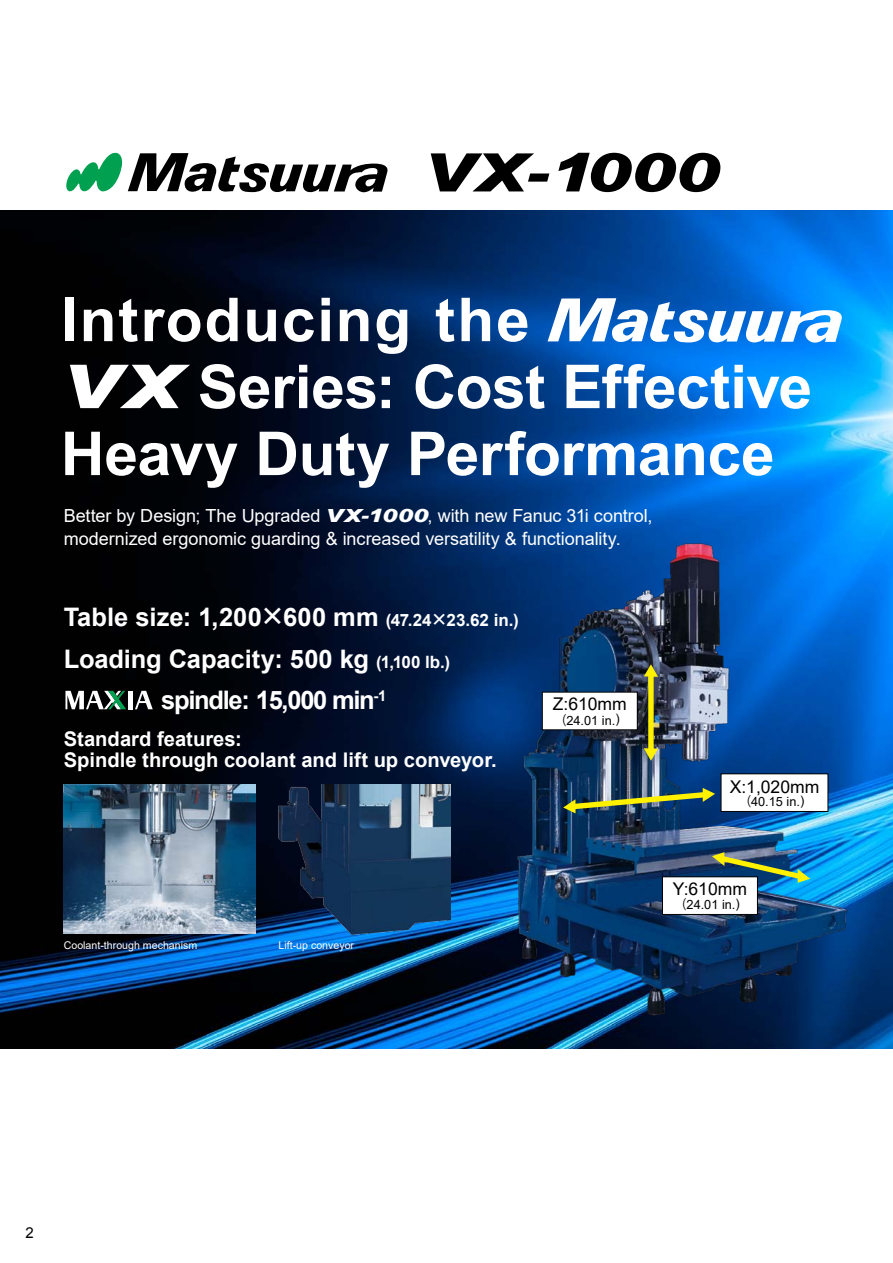
<style>
.page{position:relative;width:893px;height:1263px;background:#fff}
.page>*{position:absolute;margin:0;border:0;box-sizing:border-box;transform-origin:0 0}
.t1{font:700 60.6px/66.9px "Arial";letter-spacing:-.005em;color:#fff}
.t2{font:italic 900 53.1px "Arial";color:#000;scale:1.25 1}
.t3{font:700 25.5px "Arial";letter-spacing:-.005em;color:#fff}
.t4{font:700 25.5px "Arial";letter-spacing:-.05em;color:#fff}
.t5{font:700 20.25px/21.3px "Arial";color:#fff}
.t6{font:18px/23.4px "Arial";letter-spacing:-.005em;color:#fff}
.t7{font:17.55px "Arial";color:#000}
.t8{font:15px "Arial";color:#000}
.t9{font:12.75px "Arial";color:#000}
.t10{font:10.65px "Arial";color:#fff}
.s1{font-weight:900;font-style:italic}
.s2{font-family:"UD Shin Go NT Pro De"}
.s3{font-size:16.95px}
.s4{font-family:"UD Shin Go NT Pro De";font-size:16.95px}
.s5{font-family:"UD Shin Go NT Pro";font-weight:300}
</style>
<div class="page">
<img style="left:0;top:210px;width:893px;height:838px">
<svg style="left:66px;top:152px;width:322px;height:41px"></svg>
<svg style="left:548px;top:298px;width:298px;height:47px"></svg>
<img style="left:495px;top:521px;width:371px;height:519px">
<div style="left:648px;top:674px;width:6px;height:78px;background:#fff100"></div>
<svg style="left:644px;top:664px;width:14px;height:13px"></svg>
<svg style="left:644px;top:748px;width:14px;height:13px"></svg>
<svg style="left:712px;top:852px;width:98px;height:31px;background:#497570"></svg>
<img style="left:563px;top:788px;width:152px;height:25px">
<div style="left:662px;top:877px;width:95px;height:37px;background:#fff"></div>
<div style="left:662px;top:876px;width:96px;height:39px;border:1px solid #000"></div>
<div style="left:542px;top:692px;width:95px;height:38px;background:#fff"></div>
<div style="left:721px;top:774px;width:107px;height:37px;background:#fff"></div>
<div style="left:721px;top:773px;width:107px;height:39px;border:1px solid #000"></div>
<div style="left:128px;top:691px;width:5px;height:18px;background:#fff"></div>
<svg style="left:65px;top:691px;width:61px;height:18px"></svg>
<svg style="left:135px;top:691px;width:18px;height:18px"></svg>
<img style="left:64px;top:785px;width:191px;height:148px">
<img style="left:271px;top:785px;width:180px;height:151px">
<h2 class="t2" style="left:423px;top:140px;width:238px">VX-1000</h2>
<h1 class="t1" style="left:61px;top:288px;width:753px">Introducing the<br><span class="s1">VX</span> Series: Cost Effective<br>Heavy Duty Performance</h1>
<p class="t6" style="left:64px;top:504px;width:590px">Better by Design; The Upgraded <span class="s1">VX-1000</span>, with new Fanuc 31i control, modernized ergonomic guarding &amp; increased versatility &amp; functionality.</p>
<h3 class="t3" style="left:64px;top:599px;width:456px">Table size: 1,200<span class="s2">×</span>600 mm <span class="s3">(47.24</span><span class="s4">×</span><span class="s3">23.62 in.)</span></h3>
<h3 class="t3" style="left:64px;top:641px;width:388px">Loading Capacity: 500 kg <span class="s3">(1,100 lb.)</span></h3>
<h3 class="t4" style="left:161px;top:682px;width:227px">spindle: 15,000 min<sup>-1</sup></h3>
<p class="t5" style="left:64px;top:728px;width:434px">Standard features:<br>Spindle through coolant and lift up conveyor.</p>
<p class="t7" style="left:553px;top:692px;width:76px">Z:610mm</p>
<p class="t9" style="left:554px;top:711px;width:67px"><span class="s5">（</span>24.01 in.)</p>
<p class="t10" style="left:64px;top:938px;width:135px">Coolant-through mechanism</p>
<p class="t10" style="left:279px;top:938px;width:77px">Lift-up conveyor</p>
<p class="t7" style="left:730px;top:775px;width:91px">X:1,020mm</p>
<p class="t9" style="left:738px;top:793px;width:67px"><span class="s5">（</span>40.15 in.)</p>
<p class="t7" style="left:673px;top:876px;width:76px">Y:610mm</p>
<p class="t9" style="left:674px;top:896px;width:67px"><span class="s5">（</span>24.01 in.)</p>
<p class="t8" style="left:26px;top:1222px;width:10px">2</p>
</div>
